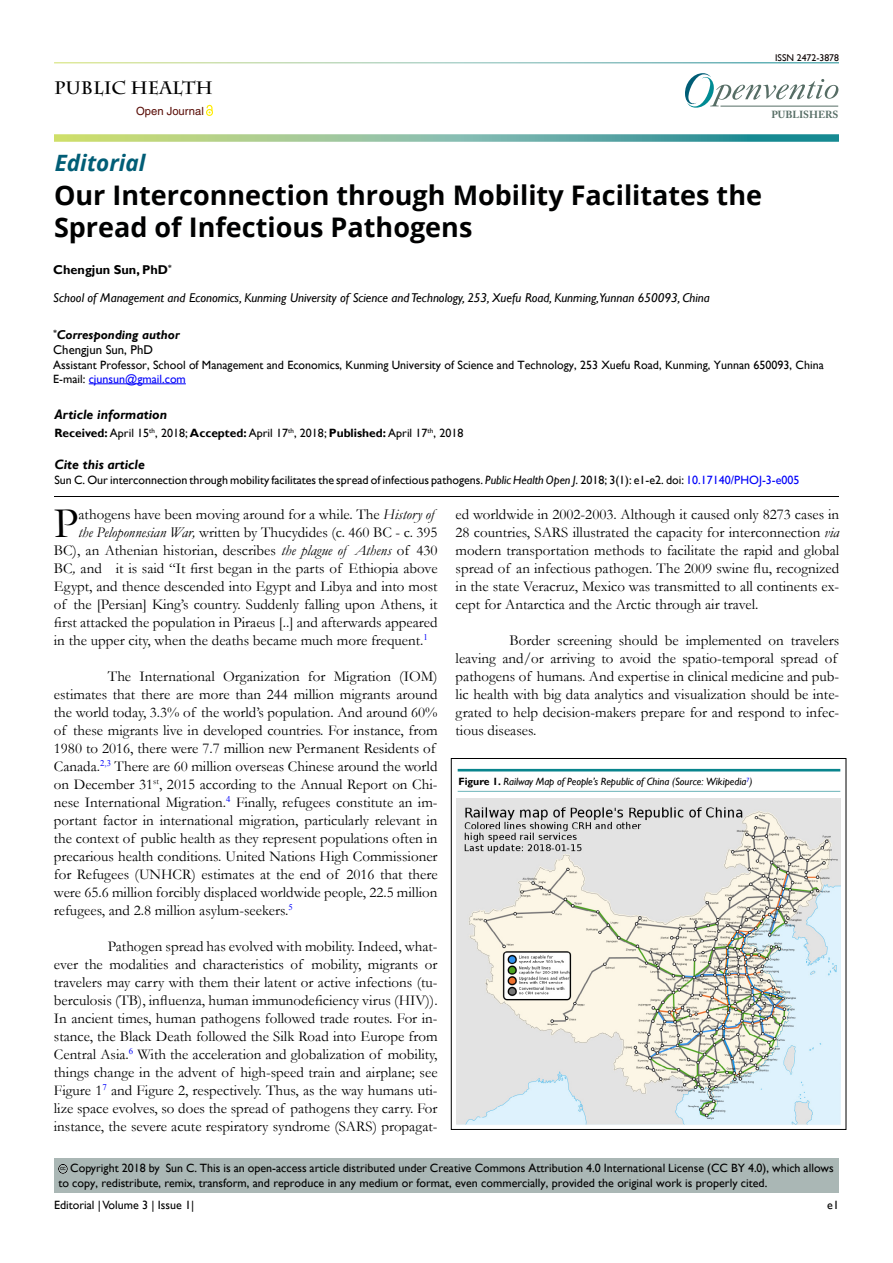
<style>
.page{position:relative;width:893px;height:1263px;background:#fff}
.page>*{position:absolute;margin:0;border:0;box-sizing:border-box;transform-origin:0 0}
.t1{font:43.8px "Garamond";color:#000}
.t2{font:700 27px/32.4px "Open Sans";color:#000101}
.t3{font:italic 700 22.5px "Open Sans";color:#015d76}
.t4{font:700 18px "Charlemagne Std";color:#000}
.t5{font:15px/18px "Garamond";color:#000}
.t6{font:italic 700 13.5px "Gill Sans";color:#000101}
.t7{font:italic 700 13.5px "Gill Sans";color:#000}
.t8{font:italic 12.75px "Gill Sans";color:#000101}
.t9{font:italic 700 12.75px/15.3px "Gill Sans";color:#000101}
.t10{font:700 12.75px "Gill Sans";color:#000101}
.t11{font:12px/14.4px "Gill Sans";color:#000101}
.t12{font:12px/14.4px "Gill Sans";color:#000}
.t13{font:700 12px "Gill Sans";color:#000101}
.t14{font:11.25px "Helvetica LT Std";color:#580b05}
.t15{font:italic 10.5px "Gill Sans";color:#000}
.t16{font:700 10.2px "Adobe Caslon Pro";color:#566d65}
.t17{font:9.75px "Gill Sans";color:#0a0000}
.t18{font:5.7px "Arial";color:#000}
.s1{font-weight:400;font-style:normal}
.s2{color:#0000fa}
.s3{font-weight:400;color:#000}
.s4{font-weight:400}
.s5{font-style:italic}
.s6{font-weight:700;font-style:normal}
.s7{font-size:11.85px}
</style>
<div class="page">
<svg style="left:685px;top:73px;width:153px;height:35px"></svg>
<hr style="left:720px;top:106px;width:118px;height:1px;background:#566d65">
<svg style="left:54px;top:134px;width:785px;height:8px;background:#83bb9d"></svg>
<svg style="left:207px;top:104px;width:6px;height:11px"></svg>
<div style="left:42px;top:486px;width:810px;height:13px;background:#f9f2f3;opacity:.75"></div>
<div style="left:54px;top:1158px;width:785px;height:35px;background:#aab7b5"></div>
<div style="left:45px;top:1151px;width:38px;height:24px;background:#f9f2f3;opacity:.75"></div>
<img style="left:457px;top:798px;width:383px;height:327px">
<div style="left:445px;top:757px;width:408px;height:16px;background:#f9f2f3;opacity:.75"></div>
<div style="left:445px;top:778px;width:408px;height:15px;background:#f9f2f3;opacity:.75"></div>
<hr style="left:89px;top:383px;width:97px;height:1px;background:#0000fa">
<p class="t4" style="left:54px;top:77px;width:161px">PUBLIC HEALTH</p>
<p class="t14" style="left:136px;top:104px;width:69px">Open Journal</p>
<p class="t17" style="left:775px;top:52px;width:65px">ISSN 2472-3878</p>
<p class="t16" style="left:771px;top:108px;width:69px">PUBLISHERS</p>
<h3 class="t3" style="left:55px;top:147px;width:92px">Editorial</h3>
<h2 class="t2" style="left:54px;top:178px;width:709px">Our Interconnection through Mobility Facilitates the<br>Spread of Infectious Pathogens</h2>
<p class="t10" style="left:53px;top:262px;width:120px">Chengjun Sun, PhD<sup>*</sup></p>
<p class="t8" style="left:53px;top:290px;width:658px">School of Management and Economics, Kunming University of Science and Technology, 253, Xuefu Road, Kunming,Yunnan 650093, China</p>
<p class="t9" style="left:53px;top:327px;width:128px"><sup>*</sup>Corresponding author<br><span class="s1">Chengjun Sun, PhD</span></p>
<p class="t11" style="left:53px;top:357px;width:772px">Assistant Professor, School of Management and Economics, Kunming University of Science and Technology, 253 Xuefu Road, Kunming, Yunnan 650093, China<br>E-mail: <span class="s2">cjunsun@gmail.com</span></p>
<p class="t6" style="left:54px;top:406px;width:114px">Article information</p>
<p class="t13" style="left:54px;top:426px;width:410px">Received: <span class="s3">April</span> <span class="s4">15</span><sup>th</sup><span class="s4">, 2018;</span> Accepted: <span class="s3">April</span> <span class="s4">17</span><sup>th</sup><span class="s4">, 2018;</span> Published: <span class="s3">April</span> <span class="s4">17</span><sup>th</sup><span class="s4">, 2018</span></p>
<p class="t7" style="left:54px;top:456px;width:92px">Cite this article</p>
<p class="t11" style="left:54px;top:473px;width:747px">Sun C. Our interconnection through mobility facilitates the spread of infectious pathogens. <span class="s5">Public Health Open J</span>. 2018; 3(1): e1-e2. doi: <span class="s2">10.17140/PHOJ-3-e005</span></p>
<h1 class="t1" style="left:54px;top:494px;width:26px">P</h1>
<p class="t5" style="left:79px;top:505px;width:357px">athogens have been moving around for a while. The <span class="s5">History of</span></p>
<p class="t5" style="left:79px;top:523px;width:361px"><span class="s5">the Peloponnesian War,</span> written by Thucydides (c. 460 BC - c. 395</p>
<p class="t5" style="left:54px;top:541px;width:385px">BC), an Athenian historian, describes <span class="s5">the plague of Athens</span> of 430</p>
<p class="t5" style="left:54px;top:559px;width:385px">BC<span class="s5">,</span> and it is said “It first began in the parts of Ethiopia above</p>
<p class="t5" style="left:54px;top:577px;width:385px">Egypt, and thence descended into Egypt and Libya and into most</p>
<p class="t5" style="left:54px;top:595px;width:385px">of the [Persian] King’s country. Suddenly falling upon Athens, it</p>
<p class="t5" style="left:54px;top:613px;width:385px">first attacked the population in Piraeus [..] and afterwards appeared</p>
<p class="t5" style="left:54px;top:631px;width:375px">in the upper city, when the deaths became much more frequent.<sup>1</sup></p>
<p class="t5" style="left:54px;top:667px;width:385px;text-indent:54px">The International Organization for Migration (IOM) estimates that there are more than 244 million migrants around the world today, 3.3% of the world’s population. And around 60% of these migrants live in developed countries. For instance, from 1980 to 2016, there were 7.7 million new Permanent Residents of Canada.<sup>2,3</sup> There are 60 million overseas Chinese around the world on December 31<sup>st</sup>, 2015 according to the Annual Report on Chi&shy;nese International Migration.<sup>4</sup> Finally, refugees constitute an im&shy;portant factor in international migration, particularly relevant in the context of public health as they represent populations often in precarious health conditions. United Nations High Commissioner for Refugees (UNHCR) estimates at the end of 2016 that there were 65.6 million forcibly displaced worldwide people, 22.5 million refugees, and 2.8 million asylum-seekers.<sup>5</sup></p>
<p class="t5" style="left:54px;top:937px;width:385px;text-align:justify;text-indent:54px">Pathogen spread has evolved with mobility. Indeed, what&shy;ever the modalities and characteristics of mobility, migrants or travelers may carry with them their latent or active infections (tu&shy;berculosis (TB), influenza, human immunodeficiency virus (HIV)).<br>In ancient times, human pathogens followed trade routes. For in&shy;stance, the Black Death followed the Silk Road into Europe from Central Asia.<sup>6</sup> With the acceleration and globalization of mobility, things change in the advent of high-speed train and airplane; see Figure 1<sup>7</sup> and Figure 2, respectively. Thus, as the way humans uti&shy;lize space evolves, so does the spread of pathogens they carry. For instance, the severe acute respiratory syndrome (SARS) propagat-</p>
<p class="t5" style="left:456px;top:505px;width:385px;text-align:justify">ed worldwide in 2002-2003. Although it caused only 8273 cases in 28 countries, SARS illustrated the capacity for interconnection <span class="s5">via </span>modern transportation methods to facilitate the rapid and global spread of an infectious pathogen. The 2009 swine flu, recognized in the state Veracruz, Mexico was transmitted to all continents ex&shy;cept for Antarctica and the Arctic through air travel.</p>
<p class="t5" style="left:456px;top:631px;width:385px;text-indent:54px">Border screening should be implemented on travelers leaving and/or arriving to avoid the spatio-temporal spread of pathogens of humans. And expertise in clinical medicine and pub&shy;lic health with big data analytics and visualization should be inte&shy;grated to help decision-makers prepare for and respond to infec&shy;tious diseases.</p>
<p class="t15" style="left:458px;top:775px;width:296px"><span class="s6">Figure 1.</span> Railway Map of People’s Republic of China (Source: Wikipedia<sup>7</sup>)</p>
<p class="t12" style="left:58px;top:1161px;width:777px;text-indent:12px">Copyright 2018 by <span class="s7">Sun C</span>. This is an open-access article distributed under Creative Commons Attribution 4.0 International License (CC BY 4.0), which allows to copy, redistribute, remix, transform, and reproduce in any medium or format, even commercially, provided the original work is properly cited.</p>
<p class="t18" style="left:60px;top:1165px;width:7px">cc</p>
<p class="t12" style="left:54px;top:1198px;width:142px">Editorial | Volume 3 | Issue 1|</p>
<p class="t12" style="left:827px;top:1198px;width:13px">e1</p>
</div>
